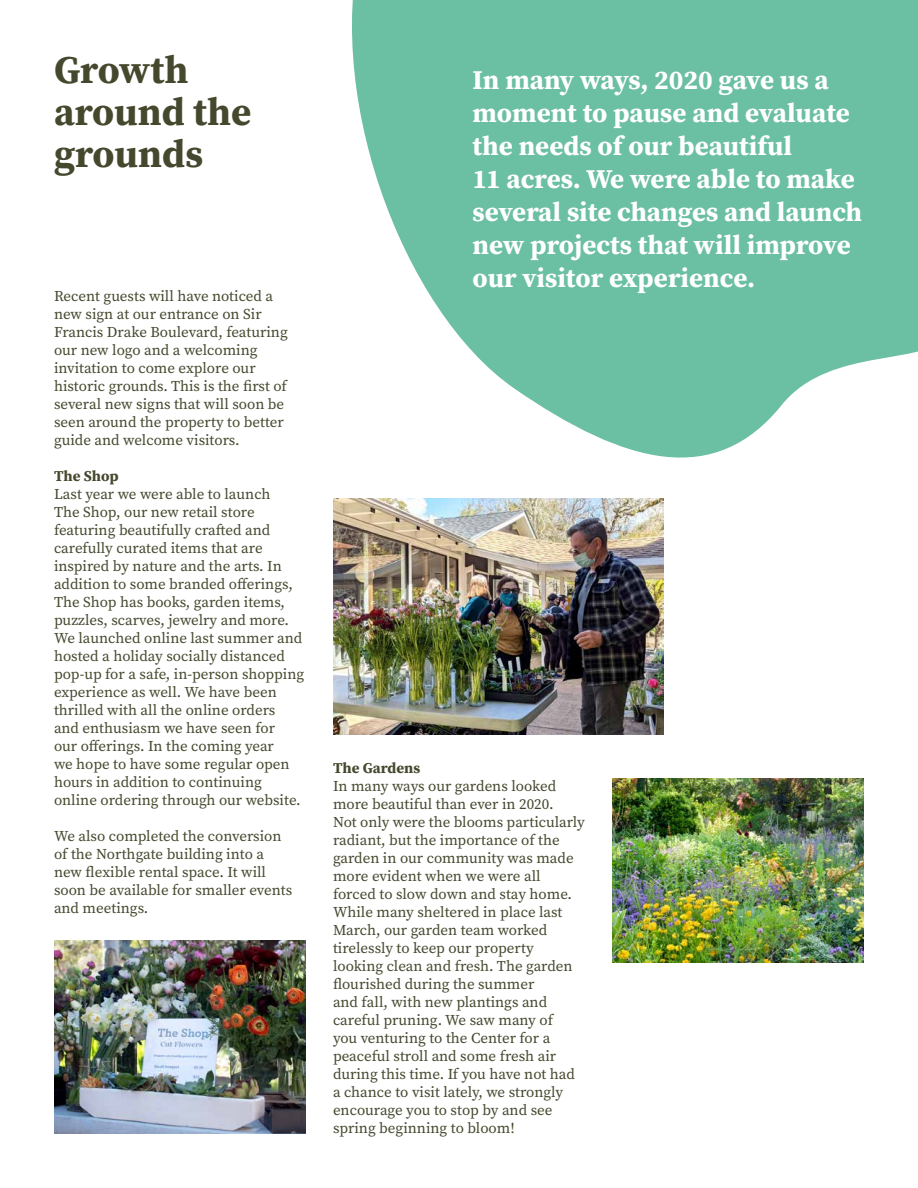
<style>
.page{position:relative;width:918px;height:1188px;background:#fff}
.page>*{position:absolute;margin:0;border:0;box-sizing:border-box;transform-origin:0 0}
.t1{font:700 39px/42px "Source Serif Pro";color:#46482e}
.t2{font:700 27px/33px "Source Serif Pro";color:#fff}
.t3{font:15px/18px "Source Serif Pro";color:#46482e}
.t4{font:700 15px "Source Serif Pro";color:#46482e}
</style>
<div class="page">
<svg style="left:352px;top:0;width:566px;height:458px;fill:#6bbfa3"></svg>
<img style="left:333px;top:498px;width:330px;height:236px">
<img style="left:612px;top:779px;width:252px;height:183px">
<img style="left:54px;top:941px;width:252px;height:193px">
<h1 class="t1" style="left:54px;top:48px;width:199px">Growth around the grounds</h1>
<p class="t3" style="left:54px;top:287px;width:235px">Recent guests will have noticed a new sign at our entrance on Sir<br>Francis Drake Boulevard, featuring our new logo and a welcoming invitation to come explore our historic grounds. This is the first of several new signs that will soon be seen around the property to better guide and welcome visitors.</p>
<p class="t4" style="left:54px;top:465px;width:66px">The Shop</p>
<p class="t3" style="left:54px;top:485px;width:252px">Last year we were able to launch<br>The Shop, our new retail store featuring beautifully crafted and carefully curated items that are inspired by nature and the arts. In addition to some branded offerings, The Shop has books, garden items, puzzles, scarves, jewelry and more.<br>We launched online last summer and hosted a holiday socially distanced pop-up for a safe, in-person shopping experience as well. We have been thrilled with all the online orders and enthusiasm we have seen for<br>our offerings. In the coming year<br>we hope to have some regular open hours in addition to continuing online ordering through our website.</p>
<p class="t3" style="left:54px;top:827px;width:240px">We also completed the conversion of the Northgate building into a new flexible rental space. It will soon be available for smaller events and meetings.</p>
<h2 class="t2" style="left:472px;top:63px;width:391px">In many ways, 2020 gave us a moment to pause and evaluate the needs of our beautiful<br>11 acres. We were able to make several site changes and launch new projects that will improve our visitor experience.</h2>
<p class="t4" style="left:333px;top:757px;width:89px">The Gardens</p>
<p class="t3" style="left:333px;top:777px;width:253px">In many ways our gardens looked more beautiful than ever in 2020.<br>Not only were the blooms particularly radiant, but the importance of the garden in our community was made more evident when we were all forced to slow down and stay home.<br>While many sheltered in place last<br>March, our garden team worked tirelessly to keep our property looking clean and fresh. The garden flourished during the summer<br>and fall, with new plantings and careful pruning. We saw many of<br>you venturing to the Center for a peaceful stroll and some fresh air during this time. If you have not had a chance to visit lately, we strongly encourage you to stop by and see spring beginning to bloom!</p>
</div>
